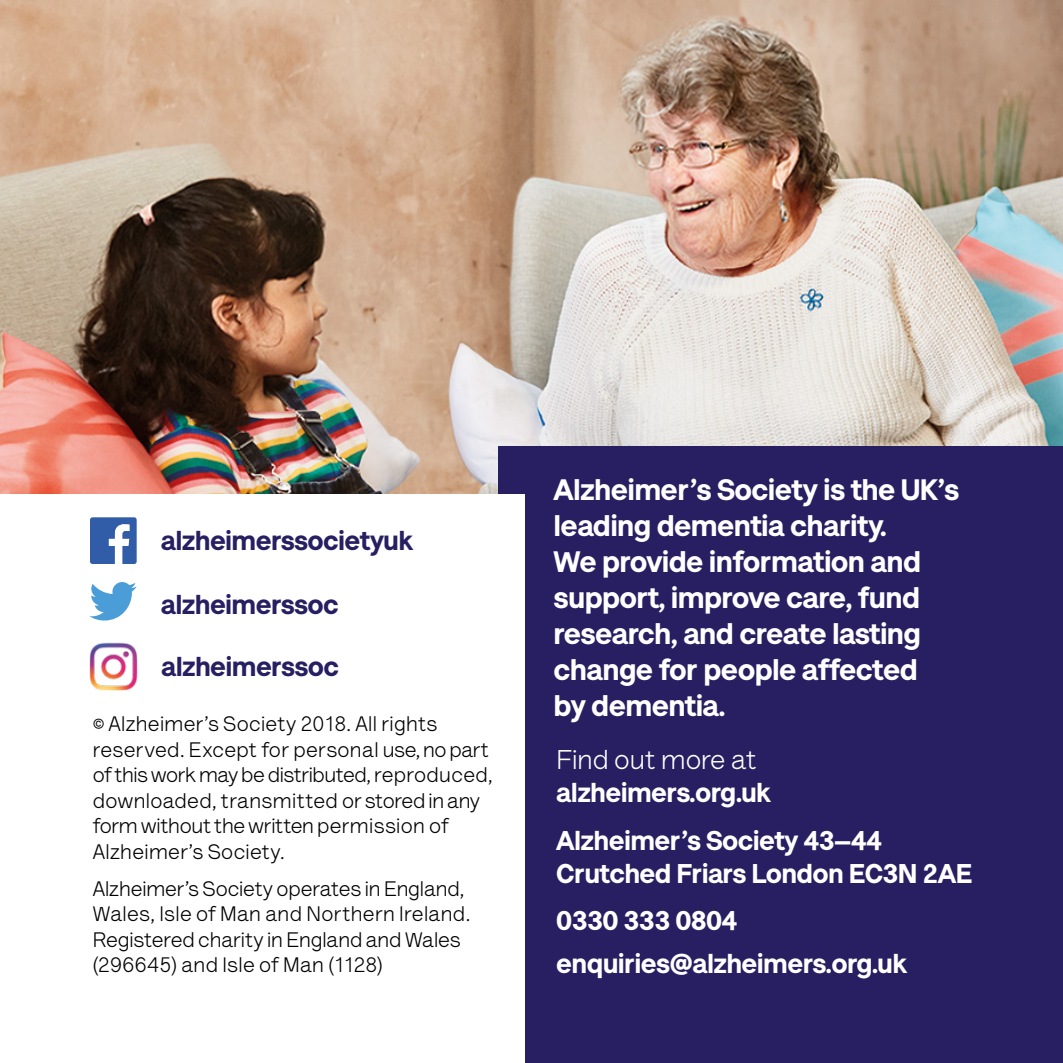
<style>
.page{position:relative;width:1063px;height:1063px;background:#fff}
.page>*{position:absolute;margin:0;border:0;box-sizing:border-box;transform-origin:0 0}
.t1{font:900 30px/36px "AS Lettera Text";color:#fff}
.t2{font:900 27.5px/47.2px "AS Lettera Text";color:#fff}
.t3{font:900 27.5px "AS Lettera Text";color:#271f61}
.t4{font:27.5px "AS Lettera Text";color:#fff}
.t5{font:21.25px/25.5px "AS Lettera Text";letter-spacing:.005em;color:#000}
</style>
<div class="page">
<img style="left:0;top:0;width:1063px;height:494px">
<div style="left:499px;top:446px;width:564px;height:617px;background:#271f61"></div>
<div style="left:0;top:494px;width:524px;height:569px;background:#fff"></div>
<svg style="left:90px;top:517px;width:47px;height:47px"></svg>
<img style="left:89px;top:642px;width:49px;height:49px">
<svg style="left:89px;top:582px;width:48px;height:39px"></svg>
<p class="t3" style="left:161px;top:518px;width:253px">alzheimerssocietyuk</p>
<p class="t3" style="left:161px;top:582px;width:179px">alzheimerssoc</p>
<p class="t3" style="left:161px;top:644px;width:179px">alzheimerssoc</p>
<p class="t5" style="left:93px;top:710px;width:401px">© Alzheimer’s Society 2018. All rights reserved. Except for personal use, no part of this work may be distributed, reproduced, downloaded, transmitted or stored in any form without the written permission of Alzheimer’s Society.</p>
<p class="t5" style="left:93px;top:874px;width:379px">Alzheimer’s Society operates in England, Wales, Isle of Man and Northern Ireland.<br>Registered charity in England and Wales (296645) and Isle of Man (1128)</p>
<h1 class="t1" style="left:554px;top:469px;width:407px">Alzheimer’s Society is the UK’s leading dementia charity.<br>We provide information and support, improve care, fund research, and create lasting change for people affected<br>by dementia.</h1>
<p class="t4" style="left:557px;top:740px;width:201px">Find out more at</p>
<p class="t2" style="left:557px;top:767px;width:327px">alzheimers.org.uk<br>Alzheimer’s Society 43–44</p>
<p class="t2" style="left:557px;top:847px;width:417px">Crutched Friars London EC3N 2AE<br>0330 333 0804</p>
<p class="t2" style="left:557px;top:938px;width:352px">enquiries@alzheimers.org.uk</p>
</div>
